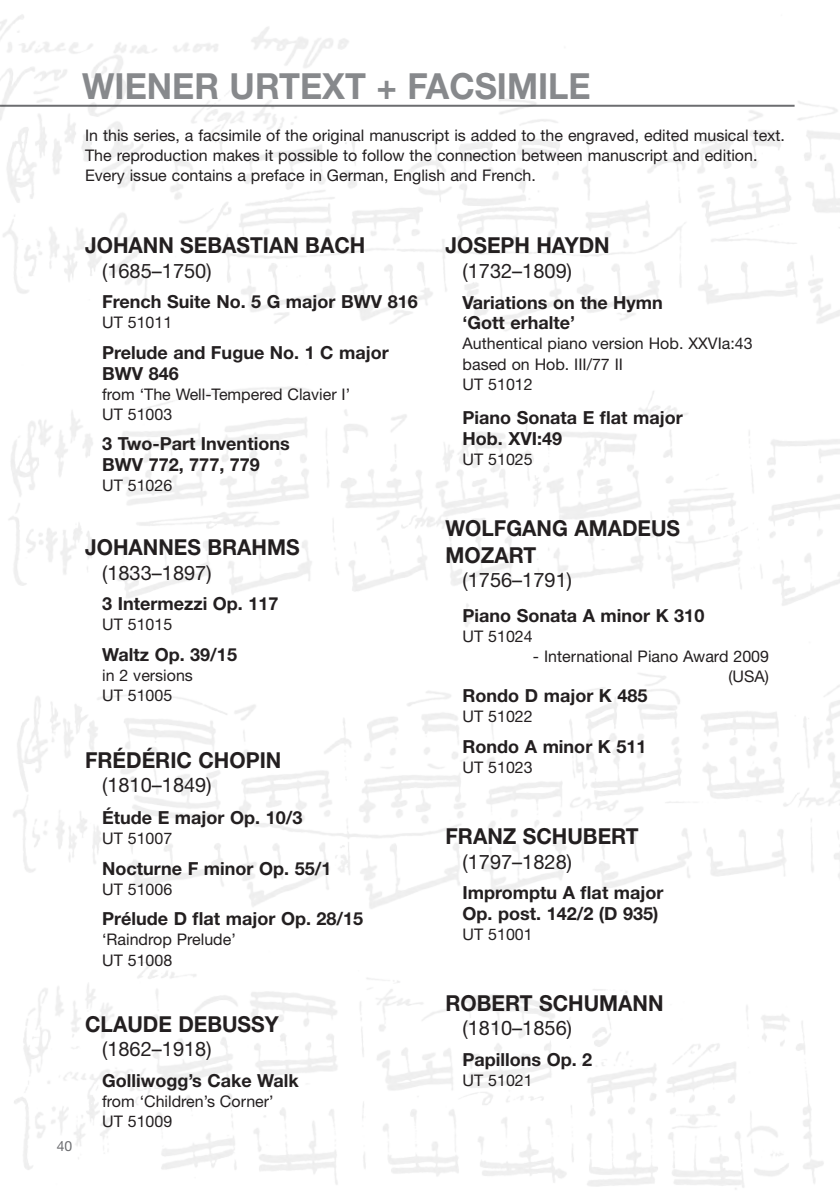
<style>
.page{position:relative;width:840px;height:1191px;background:#fff}
.page>*{position:absolute;margin:0;border:0;box-sizing:border-box;transform-origin:0 0}
.t1{font:700 36px "Helvetica Neue";color:#87898c;scale:.95 1}
.t2{font:700 22px "Helvetica Neue";color:#231f20;scale:.95 1}
.t3{font:20px "Helvetica Neue";color:#231f20}
.t4{font:700 18px/20.6px "Helvetica Neue";color:#231f20}
.t5{font:16px/20px "Helvetica Neue";color:#231f20}
.t6{font:14px "Helvetica Neue";color:#6c6d70}
</style>
<div class="page">
<img style="left:0;top:14px;width:839px;height:1176px">
<h1 class="t1" style="left:82px;top:64px;width:536px">Wiener Urtext + FaCsimile</h1>
<p class="t5" style="left:85px;top:126px;width:701px">I n this series, a facsimile of the original manuscript is added to the engraved, edited musical text.<br>The reproduction makes it possible to follow the connection between manuscript and edition.<br>Every issue contains a preface in German, English and French.</p>
<h2 class="t2" style="left:85px;top:232px;width:29px">JOHANN</h2>
<h2 class="t2" style="left:180px;top:232px;width:59px">SE BASTIAN</h2>
<h2 class="t2" style="left:305px;top:232px;width:62px">BACH</h2>
<p class="t3" style="left:102px;top:259px;width:111px">(1685–1750)</p>
<p class="t4" style="left:102px;top:291px;width:317px">French Suite No. 5 G major BWV 816</p>
<p class="t5" style="left:102px;top:312px;width:72px">UT 51011</p>
<p class="t4" style="left:102px;top:342px;width:288px">Prelude and Fugue No. 1 C major<br>BWV 846</p>
<p class="t5" style="left:102px;top:384px;width:249px">from ‘The Well-Tempered Clavier I ’<br>UT 51003</p>
<p class="t4" style="left:102px;top:433px;width:189px">3 Two-Part Inventions<br>BWV 772, 777, 779</p>
<p class="t5" style="left:102px;top:475px;width:72px">UT 51026</p>
<h2 class="t2" style="left:85px;top:534px;width:29px">JOHANNES</h2>
<h2 class="t2" style="left:207px;top:534px;width:32px">BRAH</h2>
<h2 class="t2" style="left:267px;top:534px;width:35px">MS</h2>
<p class="t3" style="left:102px;top:561px;width:111px">(1833–1897)</p>
<p class="t4" style="left:102px;top:593px;width:178px">3 Intermezzi Op. 117</p>
<p class="t5" style="left:102px;top:614px;width:72px">UT 51015</p>
<p class="t4" style="left:102px;top:644px;width:136px">Waltz Op. 39/15</p>
<p class="t5" style="left:102px;top:665px;width:92px">in 2 versions<br>UT 51005</p>
<h2 class="t2" style="left:85px;top:746px;width:195px">FRÉDÉRIC CHOPIN</h2>
<p class="t3" style="left:102px;top:773px;width:111px">(1810–1849)</p>
<p class="t4" style="left:102px;top:807px;width:202px">Étude E major Op. 10/3</p>
<p class="t5" style="left:102px;top:828px;width:72px">UT 51007</p>
<p class="t4" style="left:102px;top:857px;width:231px">Nocturne F minor Op. 55/1</p>
<p class="t5" style="left:102px;top:878px;width:72px">UT 51006</p>
<p class="t4" style="left:102px;top:908px;width:262px">Prélude D flat major Op. 28/15</p>
<p class="t5" style="left:102px;top:929px;width:135px">‘Raindrop Prelude’<br>UT 51008</p>
<p class="t6" style="left:57px;top:1138px;width:17px">40</p>
<h2 class="t2" style="left:85px;top:1010px;width:176px">CLAUDE DEBUSSY</h2>
<p class="t3" style="left:102px;top:1037px;width:111px">(1862–1918)</p>
<p class="t4" style="left:102px;top:1070px;width:198px">Golliwogg’s Cake Walk</p>
<p class="t5" style="left:102px;top:1091px;width:173px">from ‘Children’s Corner’<br>UT 51009</p>
<h2 class="t2" style="left:445px;top:232px;width:28px">JOSE</h2>
<h2 class="t2" style="left:500px;top:232px;width:54px">PH HAYDN</h2>
<p class="t3" style="left:462px;top:259px;width:111px">(1732–1809)</p>
<p class="t4" style="left:462px;top:291px;width:202px">Variations on the Hymn ‘Gott erhalte’</p>
<p class="t5" style="left:462px;top:333px;width:291px">Authentical piano version Hob. XXVIa:43 based on Hob. III/77 II<br>UT 51012</p>
<p class="t4" style="left:462px;top:407px;width:222px">Piano Sonata E flat major<br>Hob. XVI:49</p>
<p class="t5" style="left:462px;top:449px;width:72px">UT 51025</p>
<h2 class="t2" style="left:445px;top:514px;width:187px">WOLFGAN G AMADE</h2>
<h2 class="t2" style="left:650px;top:514px;width:31px">US</h2>
<h2 class="t2" style="left:445px;top:541px;width:67px">MOZART</h2>
<p class="t3" style="left:462px;top:568px;width:111px">(1756–1791)</p>
<p class="t4" style="left:462px;top:605px;width:243px">Piano Sonata A minor K 310</p>
<p class="t5" style="left:462px;top:626px;width:72px">UT 51024</p>
<p class="t5" style="left:532px;top:646px;width:237px;text-align:right">- I nternational Piano Award 2009 (USA)</p>
<p class="t4" style="left:462px;top:685px;width:186px">Rondo D major K 485</p>
<p class="t5" style="left:462px;top:706px;width:72px">UT 51022</p>
<p class="t4" style="left:462px;top:736px;width:185px">Rondo A minor K 511</p>
<p class="t5" style="left:462px;top:757px;width:72px">UT 51023</p>
<h2 class="t2" style="left:445px;top:822px;width:16px">FRAN</h2>
<h2 class="t2" style="left:502px;top:822px;width:115px">Z SCHUBERT</h2>
<p class="t3" style="left:462px;top:849px;width:111px">(1797–1828)</p>
<p class="t4" style="left:462px;top:882px;width:202px">Impromptu A flat major<br>Op. post. 142/2 (D 935)</p>
<p class="t5" style="left:462px;top:924px;width:72px">UT 51001</p>
<h2 class="t2" style="left:445px;top:989px;width:64px">ROBERT</h2>
<h2 class="t2" style="left:539px;top:989px;width:100px">SCHUMANN</h2>
<p class="t3" style="left:462px;top:1016px;width:111px">(1810–1856)</p>
<p class="t4" style="left:462px;top:1049px;width:131px">Papillons Op. 2</p>
<p class="t5" style="left:462px;top:1070px;width:72px">UT 51021</p>
</div>
